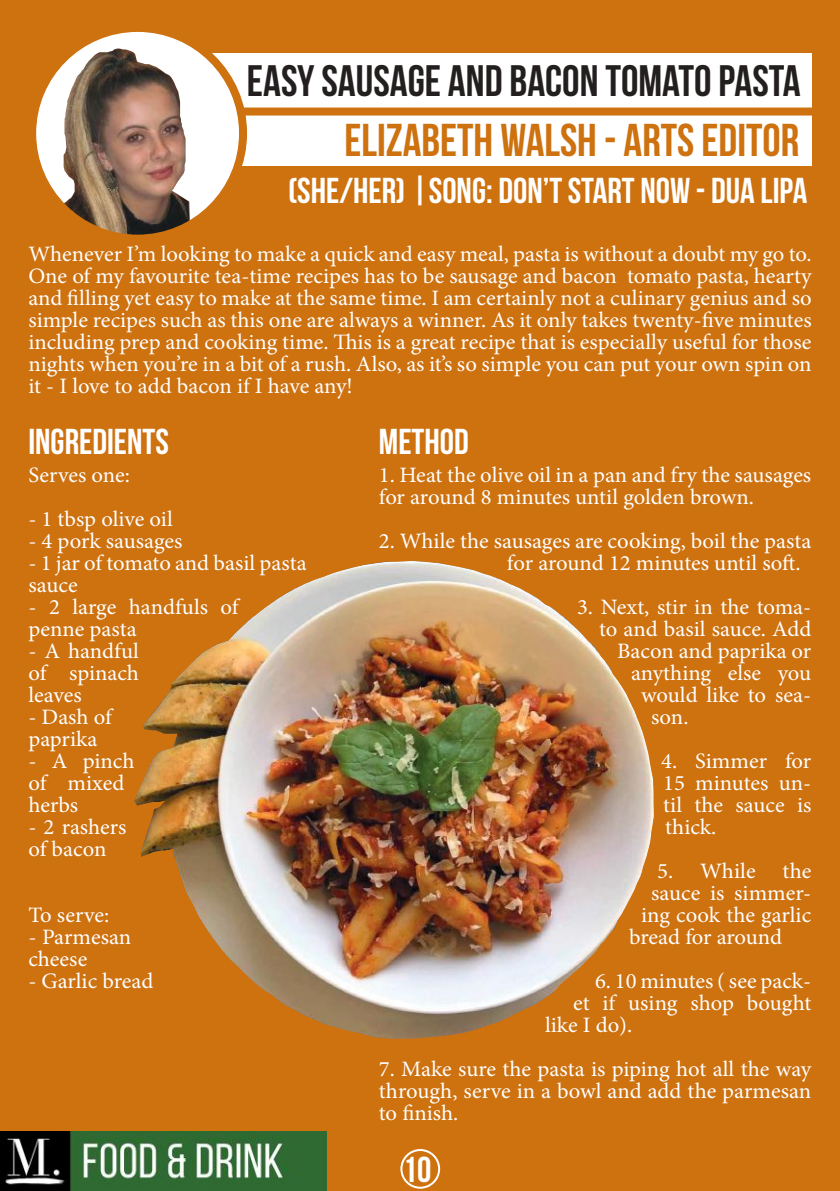
<style>
.page{position:relative;width:840px;height:1191px;background:#fff}
.page>*{position:absolute;margin:0;border:0;box-sizing:border-box;transform-origin:0 0}
.t1{font:46px "Bebas Neue";color:#ce710f}
.t2{font:44px "Bebas Neue";color:#241f1f}
.t3{font:36px "Bebas Neue";color:#fff}
.t4{font:22px/22px "Minion Pro";letter-spacing:-.005em;color:#fff}
</style>
<div class="page">
<div style="left:0;top:0;width:839px;height:1191px;background:#ce710f"></div>
<img style="left:0;top:1131px;width:327px;height:59px">
<div style="left:136px;top:53px;width:675px;height:113px;background:#fff"></div>
<img style="left:134px;top:561px;width:519px;height:477px">
<div style="left:187px;top:107px;width:633px;height:8px;background:#ce710f"></div>
<div style="left:32px;top:28px;width:211px;height:211px;background:#fff;border-radius:50%"></div>
<img style="left:61px;top:49px;width:129px;height:185px">
<div style="left:28px;top:24px;width:219px;height:219px;border:8px solid #ce710f;border-radius:50%"></div>
<div style="left:400px;top:1149px;width:40px;height:39px;border:2px solid #fff;border-radius:50%"></div>
<h2 class="t2" style="left:247px;top:56px;width:555px">EASY SAUSAGE AND BACON TOMATO PASTA</h2>
<h1 class="t1" style="left:344px;top:115px;width:456px">ELIZABETH WALSH - ARTS EDITOR</h1>
<h3 class="t3" style="left:288px;top:171px;width:520px">(SHE/HER) |SONG: DON’T START NOW - DUA LIPA</h3>
<p class="t4" style="left:28px;top:243px;width:784px;text-align:justify">Whenever I’m looking to make a quick and easy meal, pasta is without a doubt my go to.<br>One of my favourite tea-time recipes has to be sausage and bacon tomato pasta, hearty and filling yet easy to make at the same time. I am certainly not a culinary genius and so simple recipes such as this one are always a winner. As it only takes twenty-five minutes including prep and cooking time. This is a great recipe that is especially useful for those nights when you’re in a bit of a rush. Also, as it’s so simple you can put your own spin on it - I love to add bacon if I have any!</p>
<h3 class="t3" style="left:28px;top:422px;width:142px">INGREDIENTS</h3>
<h3 class="t3" style="left:378px;top:422px;width:91px">METHOD</h3>
<p class="t4" style="left:28px;top:464px;width:103px">Serves one:</p>
<p class="t4" style="left:28px;top:508px;width:146px">- 1 tbsp olive oil</p>
<p class="t4" style="left:28px;top:530px;width:155px">- 4 pork sausages</p>
<p class="t4" style="left:28px;top:552px;width:279px">- 1 jar of tomato and basil pasta sauce</p>
<p class="t4" style="left:28px;top:596px;width:211px">- 2 large handfuls of penne pasta</p>
<p class="t4" style="left:28px;top:640px;width:112px;text-align:justify">- A handful of spinach leaves</p>
<p class="t4" style="left:28px;top:706px;width:85px">- Dash of paprika</p>
<p class="t4" style="left:28px;top:750px;width:108px">- A pinch of mixed herbs</p>
<p class="t4" style="left:28px;top:816px;width:100px">- 2 rashers of bacon</p>
<p class="t4" style="left:28px;top:904px;width:82px">To serve:</p>
<p class="t4" style="left:28px;top:926px;width:104px">- Parmesan cheese</p>
<p class="t4" style="left:28px;top:970px;width:127px">- Garlic bread</p>
<p class="t4" style="left:378px;top:464px;width:433px">1. Heat the olive oil in a pan and fry the sausages for around 8 minutes until golden brown.</p>
<p class="t4" style="left:506px;top:530px;width:306px;text-indent:-128px">2. While the sausages are cooking, boil the pasta for around 12 minutes until soft.</p>
<p class="t4" style="left:576px;top:596px;width:236px">3. Next, stir in the toma-</p>
<p class="t4" style="left:598px;top:618px;width:213px">to and basil sauce. Add</p>
<p class="t4" style="left:616px;top:640px;width:196px">Bacon and paprika or</p>
<p class="t4" style="left:630px;top:662px;width:181px">anything else you</p>
<p class="t4" style="left:640px;top:684px;width:172px">would like to sea-</p>
<p class="t4" style="left:650px;top:706px;width:39px">son.</p>
<p class="t4" style="left:660px;top:750px;width:152px;text-align:justify">4. Simmer for 15 minutes un&shy;til the sauce is thick.</p>
<p class="t4" style="left:656px;top:860px;width:155px">5. While the</p>
<p class="t4" style="left:650px;top:882px;width:162px">sauce is simmer-</p>
<p class="t4" style="left:640px;top:904px;width:171px">ing cook the garlic</p>
<p class="t4" style="left:628px;top:926px;width:154px">bread for around</p>
<p class="t4" style="left:594px;top:970px;width:218px">6. 10 minutes ( see pack-</p>
<p class="t4" style="left:572px;top:992px;width:239px">et if using shop bought</p>
<p class="t4" style="left:544px;top:1014px;width:89px">like I do).</p>
<p class="t4" style="left:378px;top:1058px;width:434px;text-align:justify">7. Make sure the pasta is piping hot all the way through, serve in a bowl and add the parmesan to finish.</p>
<h3 class="t3" style="left:402px;top:1149px;width:30px">10</h3>
</div>
